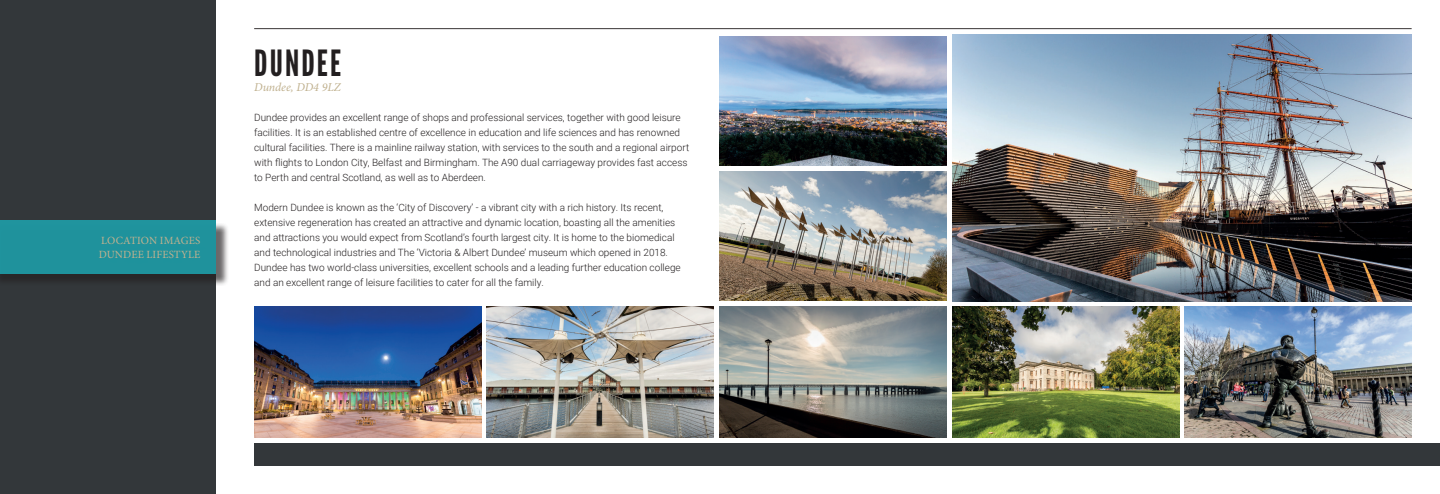
<style>
.page{position:relative;width:1440px;height:494px;background:#fff}
.page>*{position:absolute;margin:0;border:0;box-sizing:border-box;transform-origin:0 0}
.t1{font:36px "League Gothic";letter-spacing:.06em;color:#231f20}
.t2{font:italic 12px "Minion Pro";letter-spacing:-.005em;color:#c0b18f}
.t3{font:11px/13px "Minion Pro";letter-spacing:.01em;color:#c0b18f}
.t4{font:300 10px/15px "Roboto";color:#231f20}
</style>
<div class="page">
<hr style="left:254px;top:28px;width:1158px;height:1px;background:#231f20">
<div style="left:0;top:0;width:216px;height:493px;background:#33373a"></div>
<div style="left:0;top:222px;width:229px;height:64px;background:#231f20;opacity:.75"></div>
<div style="left:0;top:220px;width:216px;height:53px;background:#1f929c"></div>
<div style="left:254px;top:443px;width:1186px;height:22px;background:#33373a"></div>
<img style="left:952px;top:35px;width:460px;height:266px">
<img style="left:1185px;top:306px;width:227px;height:131px">
<img style="left:952px;top:306px;width:227px;height:131px">
<img style="left:719px;top:306px;width:227px;height:131px">
<img style="left:487px;top:306px;width:227px;height:131px">
<img style="left:254px;top:306px;width:227px;height:131px">
<img style="left:719px;top:36px;width:227px;height:129px">
<img style="left:719px;top:171px;width:227px;height:129px">
<p class="t3" style="left:99px;top:234px;width:103px">LOCATION IMAGES<br>DUNDEE LIFESTYLE</p>
<h1 class="t1" style="left:254px;top:42px;width:89px">DUNDEE</h1>
<p class="t2" style="left:254px;top:79px;width:88px">Dundee, DD4 9LZ</p>
<p class="t4" style="left:254px;top:109px;width:437px">Dundee provides an excellent range of shops and professional services, together with good leisure facilities. It is an established centre of excellence in education and life sciences and has renowned cultural facilities. There is a mainline railway station, with services to the south and a regional airport with flights to London City, Belfast and Birmingham. The A90 dual carriageway provides fast access to Perth and central Scotland, as well as to Aberdeen.</p>
<p class="t4" style="left:254px;top:199px;width:428px">Modern Dundee is known as the ‘City of Discovery’ - a vibrant city with a rich history. Its recent, extensive regeneration has created an attractive and dynamic location, boasting all the amenities and attractions you would expect from Scotland’s fourth largest city. It is home to the biomedical and technological industries and The ‘Victoria &amp; Albert Dundee’ museum which opened in 2018.<br>Dundee has two world-class universities, excellent schools and a leading further education college and an excellent range of leisure facilities to cater for all the family.</p>
</div>
